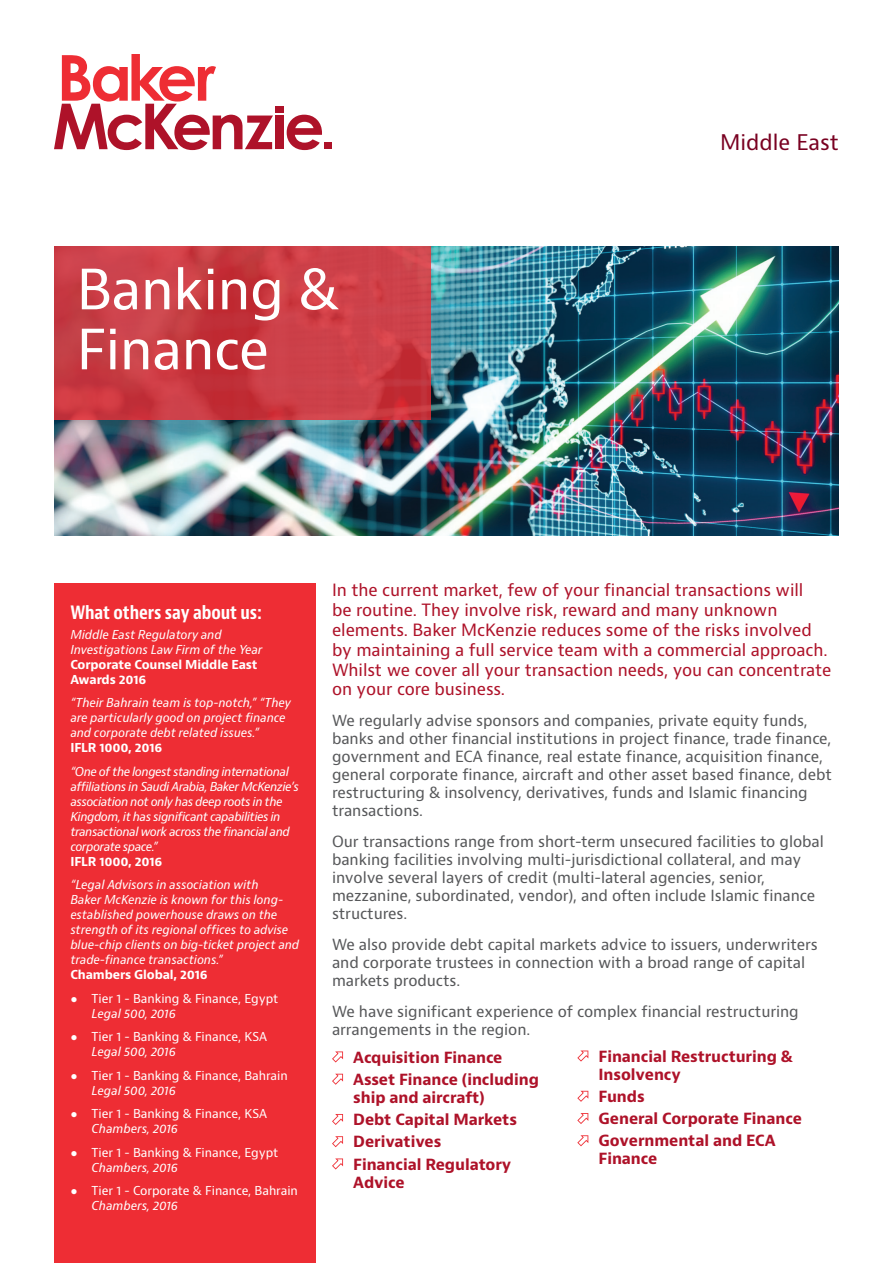
<style>
.page{position:relative;width:893px;height:1263px;background:#fff}
.page>*{position:absolute;margin:0;border:0;box-sizing:border-box;transform-origin:0 0}
.t1{font:54px/60px "Baker Mc Kenzie Bernini";letter-spacing:-.01em;color:#fff}
.t2{font:21px "Baker Mc Kenzie Bernini";color:#790121}
.t3{font:700 condensed 18px "Baker Mc Kenzie Bernini";letter-spacing:-.005em;color:#fff}
.t4{font:16.5px/19.8px "Baker Mc Kenzie Bernini";letter-spacing:-.005em;color:#ae1229}
.t5{font:15px/18px "Baker Mc Kenzie Bernini";letter-spacing:-.005em;color:#57585a}
.t6{font:700 15px/22.2px "Baker Mc Kenzie Bernini";letter-spacing:-.005em;color:#ae1229}
.t7{font:italic 12px/15px "Baker Mc Kenzie Bernini";letter-spacing:-.02em;color:#fff}
.t8{font:12px/15px "Baker Mc Kenzie Bernini";letter-spacing:-.005em;color:#fff}
.t9{font:italic 12px/15px "Baker Mc Kenzie Bernini";letter-spacing:-.04em;color:#fff}
.t10{font:700 12px/15px "Baker Mc Kenzie Bernini";letter-spacing:-.01em;color:#fff}
.s1{font-family:"Arial"}
.s2{font-style:italic}
</style>
<div class="page">
<img style="left:54px;top:246px;width:785px;height:289px">
<svg style="left:54px;top:54px;width:219px;height:96px"></svg>
<svg style="left:287px;top:115px;width:35px;height:35px"></svg>
<div style="left:275px;top:116px;width:9px;height:33px;background:#ae1229"></div>
<div style="left:275px;top:106px;width:9px;height:7px;background:#ae1229"></div>
<div style="left:324px;top:143px;width:8px;height:6px;background:#ae1229"></div>
<div style="left:54px;top:583px;width:262px;height:680px;background:#ee2d34"></div>
<svg style="left:54px;top:246px;width:376px;height:174px;background:#ca3c44"></svg>
<svg style="left:332px;top:1051px;width:11px;height:11px"></svg>
<svg style="left:332px;top:1074px;width:11px;height:11px"></svg>
<svg style="left:332px;top:1114px;width:11px;height:11px"></svg>
<svg style="left:332px;top:1136px;width:11px;height:11px"></svg>
<svg style="left:332px;top:1158px;width:11px;height:11px"></svg>
<svg style="left:577px;top:1050px;width:11px;height:11px"></svg>
<svg style="left:577px;top:1091px;width:11px;height:11px"></svg>
<svg style="left:577px;top:1113px;width:11px;height:11px"></svg>
<svg style="left:577px;top:1135px;width:11px;height:11px"></svg>
<h1 class="t1" style="left:77px;top:261px;width:264px">Banking &amp;<br>Finance</h1>
<h2 class="t2" style="left:720px;top:129px;width:120px">Middle East</h2>
<p class="t3" style="left:70px;top:602px;width:193px">What others say about us:</p>
<p class="t7" style="left:70px;top:627px;width:194px">Middle East Regulatory and<br>Investigations Law Firm of the Year</p>
<p class="t10" style="left:70px;top:657px;width:189px">Corporate Counsel Middle East<br>Awards 2016</p>
<p class="t7" style="left:70px;top:695px;width:222px">“Their Bahrain team is top-notch,” “They are particularly good on project finance and corporate debt related issues.”</p>
<p class="t10" style="left:70px;top:740px;width:93px">IFLR 1000, 2016</p>
<p class="t9" style="left:70px;top:764px;width:230px">“One of the longest standing international affiliations in Saudi Arabia, Baker McKenzie’s association not only has deep roots in the Kingdom, it has significant capabilities in transactional work across the financial and corporate space.”</p>
<p class="t10" style="left:70px;top:854px;width:93px">IFLR 1000, 2016</p>
<p class="t7" style="left:70px;top:878px;width:230px">“Legal Advisors in association with<br>Baker McKenzie is known for this long&shy;established powerhouse draws on the strength of its regional offices to advise blue-chip clients on big-ticket project and trade-finance transactions.”</p>
<p class="t10" style="left:70px;top:968px;width:139px">Chambers Global, 2016</p>
<p class="t8" style="left:92px;top:991px;width:188px;text-indent:-21px"><span class="s1">●</span> Tier 1 - Banking &amp; Finance, Egypt<br><span class="s2">Legal 500, 2016</span></p>
<p class="t8" style="left:92px;top:1030px;width:177px;text-indent:-21px"><span class="s1">●</span> Tier 1 - Banking &amp; Finance, KSA<br><span class="s2">Legal 500, 2016</span></p>
<p class="t8" style="left:92px;top:1068px;width:198px;text-indent:-21px"><span class="s1">●</span> Tier 1 - Banking &amp; Finance, Bahrain<br><span class="s2">Legal 500, 2016</span></p>
<p class="t8" style="left:92px;top:1107px;width:177px;text-indent:-21px"><span class="s1">●</span> Tier 1 - Banking &amp; Finance, KSA<br><span class="s2">Chambers, 2016</span></p>
<p class="t8" style="left:92px;top:1145px;width:188px;text-indent:-21px"><span class="s1">●</span> Tier 1 - Banking &amp; Finance, Egypt<br><span class="s2">Chambers, 2016</span></p>
<p class="t8" style="left:92px;top:1184px;width:208px;text-indent:-21px"><span class="s1">●</span> Tier 1 - Corporate &amp; Finance, Bahrain<br><span class="s2">Chambers, 2016</span></p>
<p class="t4" style="left:332px;top:581px;width:501px">In the current market, few of your financial transactions will<br>be routine. They involve risk, reward and many unknown elements. Baker McKenzie reduces some of the risks involved by maintaining a full service team with a commercial approach.<br>Whilst we cover all your transaction needs, you can concentrate on your core business.</p>
<p class="t5" style="left:332px;top:712px;width:501px">We regularly advise sponsors and companies, private equity funds, banks and other financial institutions in project finance, trade finance, government and ECA finance, real estate finance, acquisition finance, general corporate finance, aircraft and other asset based finance, debt restructuring &amp; insolvency, derivatives, funds and Islamic financing transactions.</p>
<p class="t5" style="left:332px;top:833px;width:493px">Our transactions range from short-term unsecured facilities to global banking facilities involving multi-jurisdictional collateral, and may involve several layers of credit (multi-lateral agencies, senior, mezzanine, subordinated, vendor), and often include Islamic finance structures.</p>
<p class="t5" style="left:332px;top:935px;width:487px">We also provide debt capital markets advice to issuers, underwriters and corporate trustees in connection with a broad range of capital markets products.</p>
<p class="t5" style="left:332px;top:1002px;width:468px">We have significant experience of complex financial restructuring arrangements in the region.</p>
<p class="t6" style="left:353px;top:1046px;width:187px">Acquisition Finance<br>Asset Finance (including</p>
<p class="t6" style="left:353px;top:1086px;width:165px">ship and aircraft)<br>Debt Capital Markets<br>Derivatives<br>Financial Regulatory</p>
<p class="t6" style="left:353px;top:1171px;width:53px">Advice</p>
<p class="t6" style="left:599px;top:1047px;width:196px;line-height:18px">Financial Restructuring &amp;<br>Insolvency</p>
<p class="t6" style="left:599px;top:1085px;width:205px">Funds<br>General Corporate Finance<br>Governmental and ECA</p>
<p class="t6" style="left:599px;top:1148px;width:60px">Finance</p>
</div>
